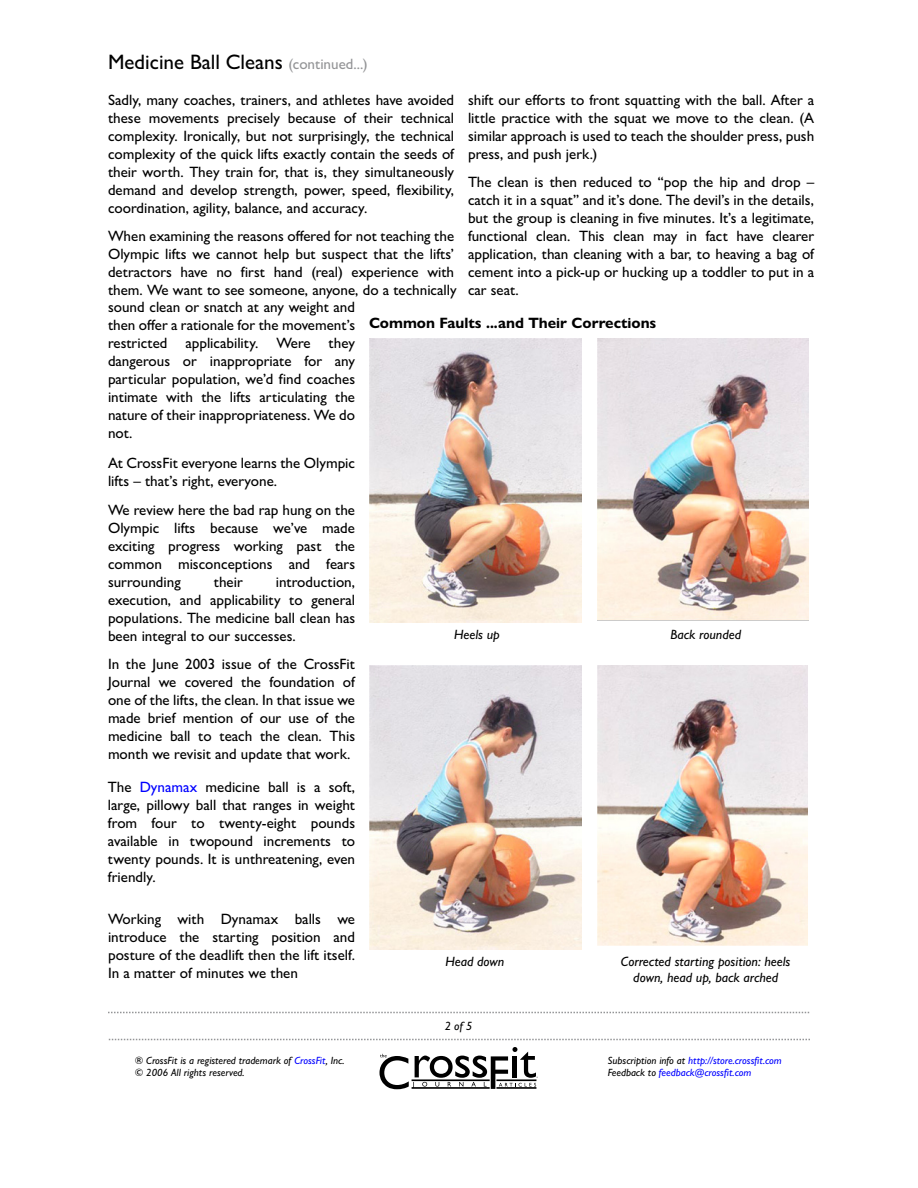
<style>
.page{position:relative;width:918px;height:1188px;background:#fff}
.page>*{position:absolute;margin:0;border:0;box-sizing:border-box;transform-origin:0 0}
.t1{font:500 21px "Gill Sans Nova";color:#000}
.t2{font:500 15px/18px "Gill Sans Nova";color:#000;text-align:justify}
.t3{font:700 15px "Gill Sans Nova";color:#000}
.t4{font:italic 500 13.5px/16.2px "Gill Sans Nova";color:#000;text-align:center}
.t5{font:italic 500 12px "Gill Sans Nova";color:#000}
.t6{font:italic 500 10.5px/12.6px "Gill Sans Nova";color:#00f}
.t7{font:italic 500 10.5px/12.6px "Gill Sans Nova";color:#000}
.s1{font-size:15px;color:#949597}
.s2{color:#00f}
.s3{color:#000}
</style>
<div class="page">
<svg style="left:380px;top:1047px;width:158px;height:42px"></svg>
<svg style="left:108px;top:1012px;width:702px;height:1px"></svg>
<svg style="left:108px;top:1039px;width:702px;height:1px"></svg>
<img style="left:369px;top:339px;width:213px;height:283px">
<img style="left:597px;top:338px;width:212px;height:282px">
<img style="left:369px;top:666px;width:213px;height:283px">
<img style="left:597px;top:665px;width:211px;height:281px">
<h1 class="t1" style="left:108px;top:49px;width:261px">Medicine Ball Cleans <span class="s1">(continued...)</span></h1>
<p class="t2" style="left:108px;top:91px;width:348px">Sadly, many coaches, trainers, and athletes have avoided these movements precisely because of their technical complexity. Ironically, but not surprisingly, the technical complexity of the quick lifts exactly contain the seeds of their worth. They train for, that is, they simultaneously demand and develop strength, power, speed, flexibility, coordination, agility, balance, and accuracy.</p>
<p class="t2" style="left:108px;top:227px;width:350px;text-align:left">When examining the reasons offered for not teaching the Olympic lifts we cannot help but suspect that the lifts’ detractors have no first hand (real) experience with them. We want to see someone, anyone, do a technically</p>
<p class="t2" style="left:108px;top:298px;width:249px">sound clean or snatch at any weight and then offer a rationale for the movement’s restricted applicability. Were they dangerous or inappropriate for any particular population, we’d find coaches intimate with the lifts articulating the nature of their inappropriateness. We do not.</p>
<p class="t2" style="left:108px;top:454px;width:249px">At CrossFit everyone learns the Olympic lifts – that’s right, everyone.</p>
<p class="t2" style="left:108px;top:500px;width:249px">We review here the bad rap hung on the Olympic lifts because we’ve made exciting progress working past the common misconceptions and fears surrounding</p>
<p class="t2" style="left:468px;top:91px;width:348px">shift our efforts to front squatting with the ball. After a little practice with the squat we move to the clean. (A similar approach is used to teach the shoulder press, push press, and push jerk.)</p>
<p class="t2" style="left:468px;top:173px;width:348px">The clean is then reduced to “pop the hip and drop – catch it in a squat” and it’s done. The devil’s in the details, but the group is cleaning in five minutes. It’s a legitimate, functional clean. This clean may in fact have clearer application, than cleaning with a bar, to heaving a bag of cement into a pick-up or hucking up a toddler to put in a car seat.</p>
<p class="t3" style="left:369px;top:313px;width:289px">Common Faults ...and Their Corrections</p>
<p class="t2" style="left:108px;top:572px;width:249px;text-indent:168px">introduction, execution, and applicability to general populations. The medicine ball clean has been integral to our successes.</p>
<p class="t2" style="left:108px;top:655px;width:249px">In the June 2003 issue of the CrossFit Journal we covered the foundation of one of the lifts, the clean. In that issue we made brief mention of our use of the medicine ball to teach the clean. This month we revisit and update that work.</p>
<p class="t2" style="left:108px;top:777px;width:249px">The <span class="s2">Dynamax</span> medicine ball is a soft, large, pillowy ball that ranges in weight from four to twenty-eight pounds available in twopound increments to twenty pounds. It is unthreatening, even friendly.</p>
<p class="t2" style="left:108px;top:910px;width:249px">Working with Dynamax balls we introduce the starting position and posture of the deadlift then the lift itself.<br>In a matter of minutes we then</p>
<p class="t2" style="left:214px;top:572px;width:31px">their</p>
<p class="t4" style="left:454px;top:626px;width:47px">Heels up</p>
<p class="t4" style="left:670px;top:626px;width:72px">Back rounded</p>
<p class="t4" style="left:445px;top:953px;width:61px">Head down</p>
<p class="t4" style="left:621px;top:953px;width:171px">Corrected starting position: heels down, head up, back arched</p>
<p class="t5" style="left:445px;top:1019px;width:29px">2 of 5</p>
<p class="t7" style="left:135px;top:1054px;width:211px">® CrossFit is a registered trademark of <span class="s2">CrossFit</span>, Inc. © 2006 All rights reserved.</p>
<p class="t6" style="left:608px;top:1054px;width:176px"><span class="s3">Subscription info at</span> http://store.crossfit.com<br><span class="s3">Feedback to</span> feedback@crossfit.com</p>
</div>
